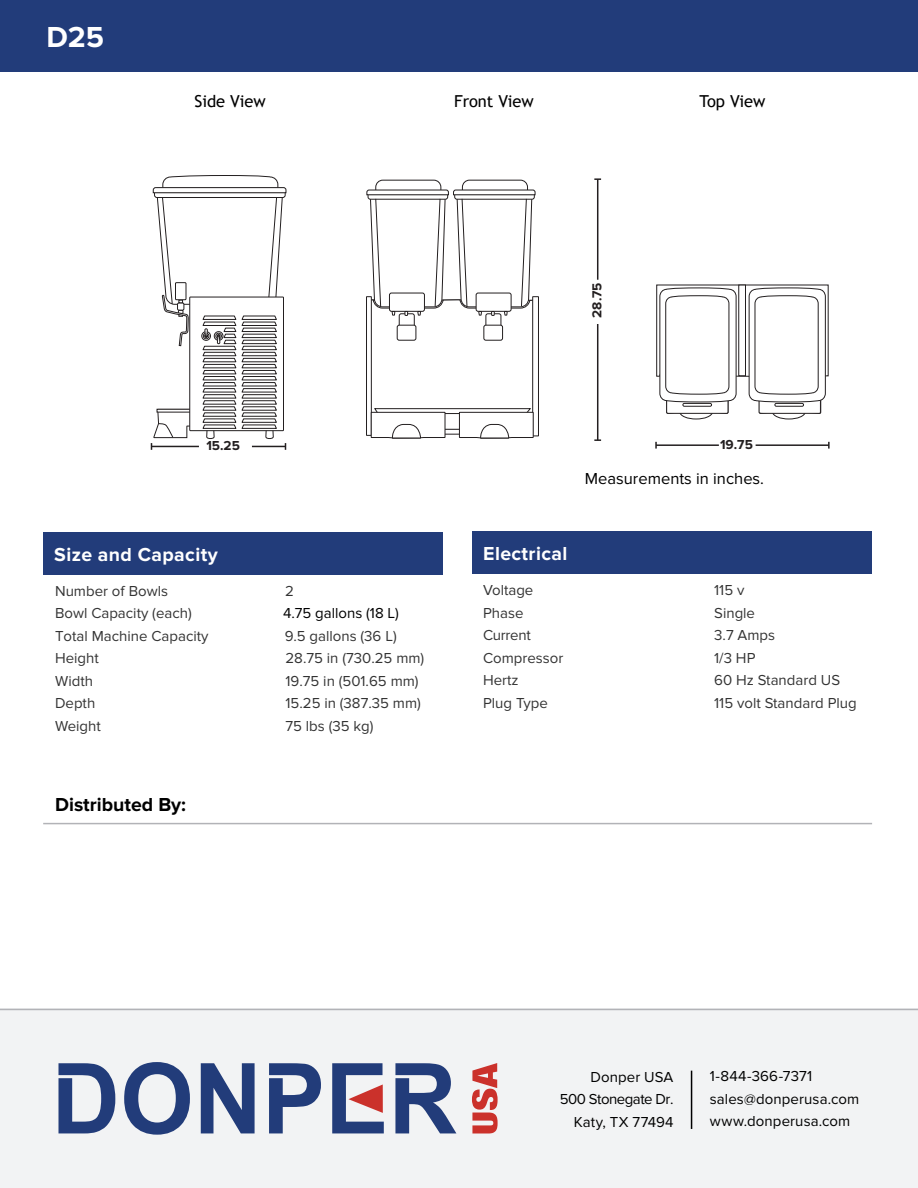
<style>
.page{position:relative;width:918px;height:1188px;background:#fff}
.page>*{position:absolute;margin:0;border:0;box-sizing:border-box;transform-origin:0 0}
.t1{font:700 30px "Proxima Nova";color:#fff}
.t2{font:700 19.5px "Proxima Nova";letter-spacing:.02em;color:#fff}
.t3{font:700 19.5px "Proxima Nova";color:#000}
.t4{font:16.5px "Trebuchet MS";color:#000}
.t5{font:16.5px "Proxima Nova";color:#000}
.t6{font:15px/22.5px "Proxima Nova";color:#000}
.t7{font:700 13.5px "Proxima Nova";color:#231f20}
</style>
<div class="page">
<div style="left:532px;top:296px;width:7px;height:140px;border:1px solid #231f20"></div>
<svg style="left:366px;top:179px;width:170px;height:260px"></svg>
<div style="left:472px;top:531px;width:400px;height:43px;background:#223c7a"></div>
<div style="left:44px;top:532px;width:399px;height:42px;background:#223c7a"></div>
<div style="left:0;top:1009px;width:918px;height:179px;background:#f2f3f4"></div>
<svg style="left:124px;top:1062px;width:66px;height:73px"></svg>
<svg style="left:201px;top:1063px;width:54px;height:70px"></svg>
<svg style="left:332px;top:1063px;width:52px;height:70px"></svg>
<svg style="left:269px;top:1063px;width:52px;height:70px"></svg>
<svg style="left:58px;top:1063px;width:57px;height:70px"></svg>
<svg style="left:395px;top:1063px;width:61px;height:70px"></svg>
<svg style="left:472px;top:1063px;width:26px;height:71px"></svg>
<hr style="left:691px;top:1071px;width:1px;height:58px;background:#000">
<hr style="left:0;top:1009px;width:918px;height:1px;background:#b2b3b7">
<div style="left:0;top:0;width:918px;height:72px;background:#223c7a"></div>
<hr style="left:43px;top:823px;width:829px;height:1px;background:#b2b3b7">
<hr style="left:597px;top:179px;width:1px;height:101px;background:#231f20">
<svg style="left:594px;top:178px;width:7px;height:2px"></svg>
<hr style="left:597px;top:324px;width:1px;height:116px;background:#231f20">
<svg style="left:594px;top:439px;width:7px;height:2px"></svg>
<hr style="left:756px;top:444px;width:73px;height:2px;background:#231f20">
<svg style="left:828px;top:442px;width:2px;height:7px"></svg>
<hr style="left:656px;top:444px;width:63px;height:2px;background:#231f20">
<svg style="left:655px;top:442px;width:2px;height:7px"></svg>
<svg style="left:151px;top:175px;width:136px;height:275px"></svg>
<svg style="left:656px;top:284px;width:173px;height:136px"></svg>
<div style="left:682px;top:403px;width:30px;height:4px;border:1px solid #231f20"></div>
<div style="left:774px;top:403px;width:30px;height:4px;border:1px solid #231f20"></div>
<div style="left:738px;top:285px;width:8px;height:91px;background:#fff;border:1px solid #231f20"></div>
<h1 class="t1" style="left:46px;top:20px;width:59px">D25</h1>
<p class="t4" style="left:194px;top:90px;width:73px">Side View</p>
<p class="t4" style="left:454px;top:90px;width:81px">Front View</p>
<p class="t4" style="left:700px;top:90px;width:67px">Top View</p>
<p class="t7" style="left:206px;top:438px;width:35px">15.25</p>
<p class="t7" style="left:589px;top:318px;width:37px;rotate:-90deg">28.75</p>
<p class="t7" style="left:720px;top:437px;width:34px">19.75</p>
<p class="t5" style="left:585px;top:469px;width:181px">Measurements in inches.</p>
<h2 class="t2" style="left:54px;top:543px;width:165px">Size and Capacity</h2>
<h2 class="t2" style="left:483px;top:543px;width:86px">Electrical</h2>
<p class="t6" style="left:55px;top:580px;width:155px">Number of Bowls<br>Bowl Capacity (each)<br>Total Machine Capacity<br>Height<br>Width<br>Depth<br>Weight</p>
<p class="t6" style="left:285px;top:580px;width:10px">2</p>
<p class="t6" style="left:483px;top:579px;width:82px">Voltage<br>Phase<br>Current<br>Compressor<br>Hertz<br>Plug Type</p>
<p class="t6" style="left:714px;top:579px;width:144px">115 v<br>Single<br>3.7 Amps<br>1/3 HP<br>60 Hz Standard US<br>115 volt Standard Plug</p>
<p class="t6" style="left:283px;top:602px;width:117px">4.75 gallons (18 L)</p>
<p class="t6" style="left:285px;top:625px;width:141px">9.5 gallons (36 L)<br>28.75 in (730.25 mm)<br>19.75 in (501.65 mm)<br>15.25 in (387.35 mm)<br>75 lbs (35 kg)</p>
<h2 class="t3" style="left:55px;top:794px;width:133px">Distributed By:</h2>
<p class="t6" style="left:560px;top:1066px;width:115px;text-align:right">Donper USA<br>500 Stonegate Dr.<br>Katy, TX 77494</p>
<p class="t6" style="left:710px;top:1065px;width:151px">1-844-366-7371 sales@donperusa.com www.donperusa.com</p>
</div>
